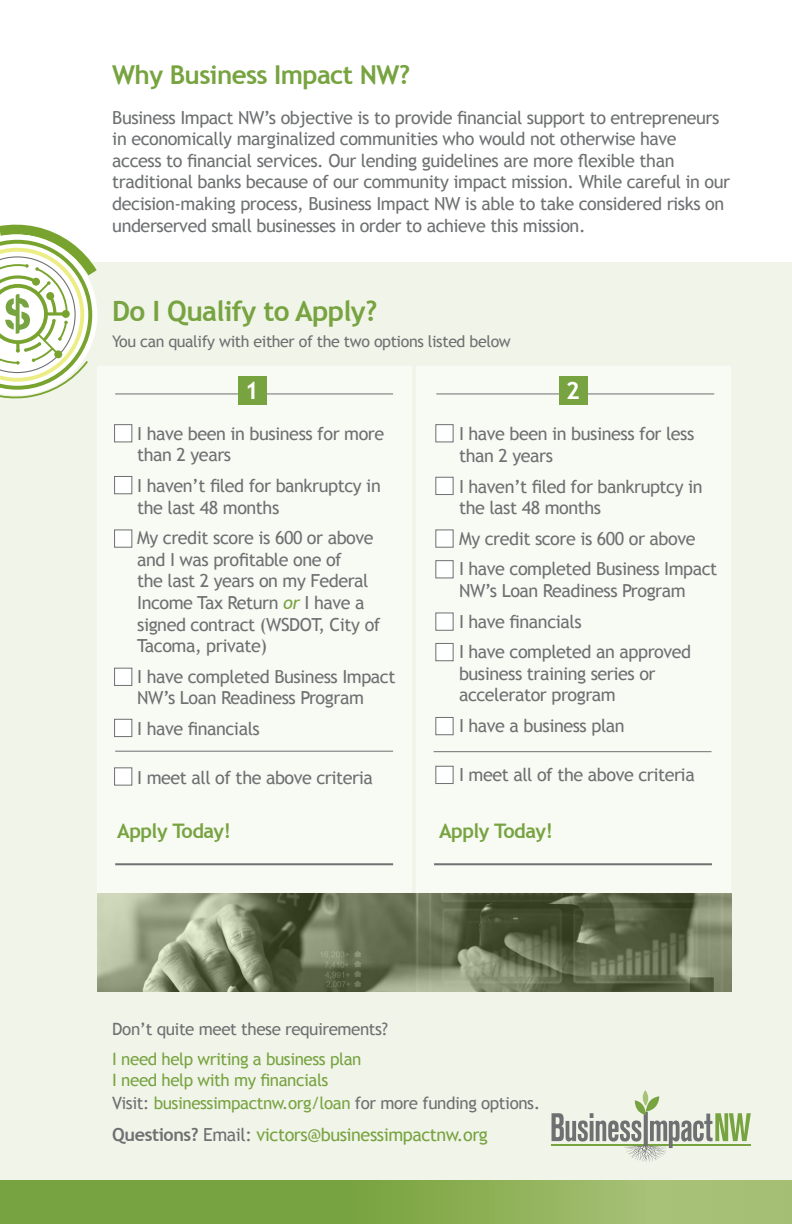
<style>
.page{position:relative;width:792px;height:1224px;background:#fff}
.page>*{position:absolute;margin:0;border:0;box-sizing:border-box;transform-origin:0 0}
.t1{font:700 28px "Trebuchet MS";letter-spacing:-.025em;color:#77a340}
.t2{font:700 26px "Trebuchet MS";letter-spacing:-.025em;color:#77a340}
.t3{font:700 24px "Trebuchet MS";color:#fff}
.t4{font:700 20px "Trebuchet MS";letter-spacing:-.025em;color:#77a340}
.t5{font:18px/21.6px "Trebuchet MS";letter-spacing:-.025em;color:#6e7071}
.t6{font:18px "Trebuchet MS";letter-spacing:-.025em;color:#77a340}
.t7{font:17px "Trebuchet MS";letter-spacing:-.025em;color:#6e7071}
.t8{font:17px/21px "Trebuchet MS";letter-spacing:-.025em;color:#77a340}
.t9{font:16px "Trebuchet MS";letter-spacing:-.025em;color:#6e7071}
.s1{font-style:italic;color:#77a340}
.s2{color:#77a340}
.s3{font-size:18px}
.s4{font-weight:700;color:#6e7071}
.s5{color:#6e7071}
</style>
<div class="page">
<div style="left:0;top:262px;width:792px;height:918px;background:#f1f4e9"></div>
<svg style="left:0;top:224px;width:97px;height:175px"></svg>
<svg style="left:0;top:1181px;width:792px;height:43px;background:#88ad52"></svg>
<svg style="left:552px;top:1090px;width:199px;height:72px"></svg>
<div style="left:97px;top:366px;width:315px;height:527px;background:#f8faf4"></div>
<div style="left:416px;top:366px;width:316px;height:527px;background:#f8faf4"></div>
<hr style="left:115px;top:863px;width:278px;height:2px;background:#6e7071">
<hr style="left:434px;top:863px;width:278px;height:2px;background:#6e7071">
<hr style="left:115px;top:393px;width:278px;height:1px;background:#6e7071">
<hr style="left:115px;top:751px;width:278px;height:1px;background:#6e7071">
<hr style="left:434px;top:751px;width:278px;height:1px;background:#6e7071">
<hr style="left:436px;top:393px;width:278px;height:1px;background:#6e7071">
<div style="left:238px;top:376px;width:29px;height:29px;background:#77a340"></div>
<div style="left:559px;top:376px;width:29px;height:29px;background:#77a340"></div>
<div style="left:114px;top:424px;width:18px;height:18px;background:#fff;border:1px solid #6e7071"></div>
<div style="left:436px;top:424px;width:17px;height:18px;background:#fff;border:1px solid #6e7071"></div>
<div style="left:114px;top:476px;width:18px;height:18px;background:#fff;border:1px solid #6e7071"></div>
<div style="left:436px;top:477px;width:17px;height:18px;background:#fff;border:1px solid #6e7071"></div>
<div style="left:436px;top:530px;width:17px;height:17px;background:#fff"></div>
<div style="left:436px;top:613px;width:17px;height:17px;background:#fff"></div>
<div style="left:436px;top:643px;width:17px;height:18px;background:#fff;border:1px solid #6e7071"></div>
<div style="left:436px;top:717px;width:17px;height:18px;background:#fff;border:1px solid #6e7071"></div>
<div style="left:436px;top:766px;width:17px;height:18px;background:#fff;border:1px solid #6e7071"></div>
<div style="left:436px;top:560px;width:17px;height:18px;background:#fff;border:1px solid #6e7071"></div>
<div style="left:114px;top:530px;width:18px;height:17px;background:#fff;border:1px solid #6e7071"></div>
<div style="left:114px;top:719px;width:18px;height:18px;background:#fff;border:1px solid #6e7071"></div>
<div style="left:114px;top:668px;width:18px;height:18px;background:#fff;border:1px solid #6e7071"></div>
<div style="left:114px;top:768px;width:18px;height:17px;background:#fff;border:1px solid #6e7071"></div>
<svg style="left:97px;top:893px;width:635px;height:98px;background:#747c60"></svg>
<h2 class="t2" style="left:112px;top:58px;width:299px">Why Business Impact NW?</h2>
<p class="t5" style="left:112px;top:107px;width:619px">Business Impact NW’s objective is to provide financial support to entrepreneurs in economically marginalized communities who would not otherwise have access to financial services. Our lending guidelines are more flexible than traditional banks because of our community impact mission. While careful in our decision-making process, Business Impact NW is able to take considered risks on underserved small businesses in order to achieve this mission.</p>
<h1 class="t1" style="left:112px;top:293px;width:267px">Do I Qualify to Apply?</h1>
<p class="t9" style="left:112px;top:332px;width:400px">You can qualify with either of the two options listed below</p>
<h3 class="t3" style="left:245px;top:375px;width:16px">1</h3>
<h3 class="t3" style="left:566px;top:375px;width:16px">2</h3>
<p class="t5" style="left:137px;top:423px;width:249px;text-indent:-20px">• I have been in business for more than 2 years</p>
<p class="t5" style="left:137px;top:475px;width:245px;text-indent:-20px">• I haven’t filed for bankruptcy in the last 48 months</p>
<p class="t5" style="left:137px;top:527px;width:245px;text-indent:-20px">• My credit score is 600 or above and I was profitable one of<br>the last 2 years on my Federal<br>Income Tax Return <span class="s1">or</span> I have a signed contract (WSDOT, City of<br>Tacoma, private)</p>
<p class="t5" style="left:137px;top:666px;width:260px;text-indent:-20px">• I have completed Business Impact<br>NW’s Loan Readiness Program</p>
<p class="t5" style="left:117px;top:718px;width:144px">• I have financials</p>
<p class="t5" style="left:117px;top:767px;width:257px">• I meet all of the above criteria</p>
<p class="t4" style="left:117px;top:819px;width:115px">Apply Today!</p>
<p class="t5" style="left:459px;top:423px;width:237px;text-indent:-20px">• I have been in business for less than 2 years</p>
<p class="t5" style="left:459px;top:476px;width:245px;text-indent:-20px">• I haven’t filed for bankruptcy in the last 48 months</p>
<p class="t5" style="left:439px;top:528px;width:258px">• My credit score is 600 or above</p>
<p class="t5" style="left:459px;top:558px;width:260px;text-indent:-20px">• I have completed Business Impact<br>NW’s Loan Readiness Program</p>
<p class="t5" style="left:439px;top:611px;width:144px">• I have financials</p>
<p class="t5" style="left:459px;top:641px;width:234px;text-indent:-20px">• I have completed an approved business training series or accelerator program</p>
<p class="t5" style="left:439px;top:715px;width:187px">• I have a business plan</p>
<p class="t5" style="left:439px;top:764px;width:257px">• I meet all of the above criteria</p>
<p class="t4" style="left:439px;top:818px;width:115px">Apply Today!</p>
<p class="t7" style="left:112px;top:1019px;width:277px">Don’t quite meet these requirements?</p>
<p class="t8" style="left:112px;top:1049px;width:251px">I need help writing a business plan<br>I need help with my financials</p>
<p class="t7" style="left:112px;top:1093px;width:430px">Visit: <span class="s2">businessimpactnw.org/loan</span> for more funding options<span class="s3">.</span></p>
<p class="t6" style="left:112px;top:1124px;width:377px"><span class="s4">Questions?</span> <span class="s5">Email:</span> victors@businessimpactnw.org</p>
</div>
